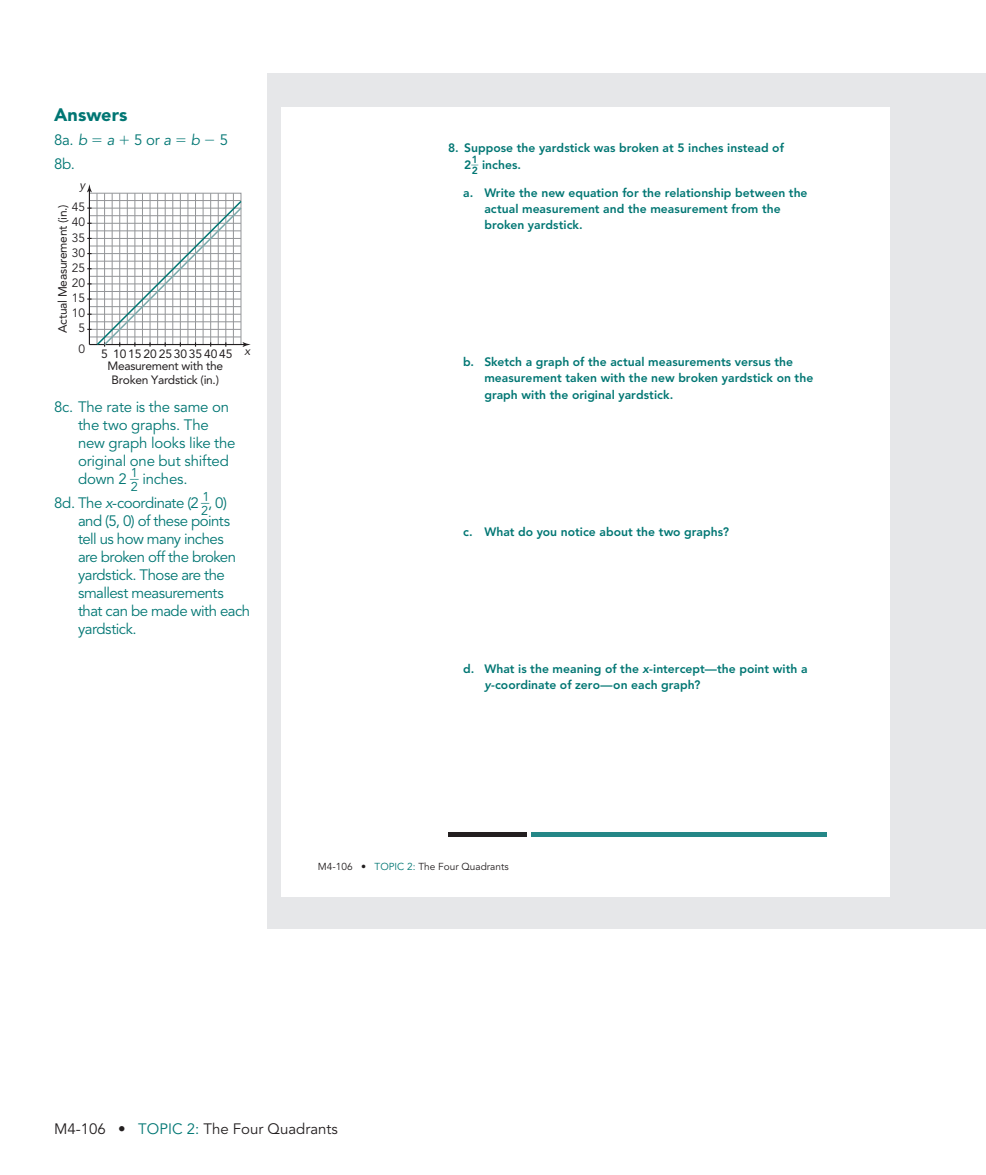
<style>
.page{position:relative;width:986px;height:1175px;background:#fff}
.page>*{position:absolute;margin:0;border:0;box-sizing:border-box;transform-origin:0 0}
.t1{font:900 18px "Avenir LT Std";letter-spacing:.01em;color:#007673}
.t2{font:15px/18px "Avenir LT Std";letter-spacing:-.025em;color:#007673}
.t3{font:15px "Avenir LT Std";color:#231f20}
.t4{font:italic 15px "Avenir LT Std";color:#007673}
.t5{font:12.75px "Avenir LT Std";color:#007673}
.t6{font:800 12.15px/16.2px "Avenir LT Std";color:#007673}
.t7{font:12px/14.4px "Avenir LT Std";letter-spacing:-.025em;color:#231f20;text-align:center}
.t8{font:12px/15.1px "Avenir LT Std";color:#231f20;text-align:center}
.t9{font:12px "Avenir LT Std";color:#231f20}
.t10{font:italic 12px "Avenir LT Std";color:#231f20}
.t11{font:800 10.35px/10.2px "Avenir LT Std";color:#007673;text-align:right;scale:.69 1}
.t12{font:10.05px "Avenir LT Std";color:#231f20}
.s1{font-style:italic}
.s2{font-size:12.15px}
.s3{color:#007673}
</style>
<div class="page">
<div style="left:267px;top:73px;width:719px;height:856px;background:#e6e7e9"></div>
<div style="left:281px;top:107px;width:609px;height:789px;background:#fff"></div>
<hr style="left:531px;top:832px;width:295px;height:4px;background:#248787">
<hr style="left:448px;top:832px;width:79px;height:4px;background:#231f20">
<svg style="left:87px;top:184px;width:164px;height:163px"></svg>
<h1 class="t1" style="left:54px;top:107px;width:75px">Answers</h1>
<p class="t2" style="left:54px;top:131px;width:35px">8a. <span class="s1">b</span></p>
<p class="t4" style="left:107px;top:133px;width:9px">a</p>
<p class="t2" style="left:134px;top:131px;width:38px">5 or <span class="s1">a</span></p>
<p class="t4" style="left:191px;top:133px;width:11px">b</p>
<p class="t2" style="left:220px;top:131px;width:10px">5</p>
<p class="t2" style="left:54px;top:155px;width:23px">8b.</p>
<p class="t10" style="left:79px;top:178px;width:7px">y</p>
<p class="t8" style="left:72px;top:200px;width:15px">45</p>
<p class="t7" style="left:55px;top:333px;width:130px;rotate:-90deg">Actual Measurement (in.)</p>
<p class="t8" style="left:72px;top:215px;width:15px">40</p>
<p class="t8" style="left:72px;top:230px;width:15px">35</p>
<p class="t8" style="left:72px;top:245px;width:15px">30</p>
<p class="t8" style="left:72px;top:260px;width:15px">25</p>
<p class="t8" style="left:72px;top:305px;width:15px">10<br>5</p>
<p class="t8" style="left:72px;top:275px;width:15px">20</p>
<p class="t8" style="left:72px;top:290px;width:15px">15</p>
<p class="t8" style="left:78px;top:341px;width:8px">0</p>
<p class="t9" style="left:101px;top:346px;width:133px">5 10 15 20 2530 35 40 45</p>
<p class="t10" style="left:244px;top:343px;width:7px">x</p>
<p class="t7" style="left:107px;top:358px;width:117px">Measurement with the<br>Broken Yardstick (in.)</p>
<p class="t2" style="left:78px;top:398px;width:159px;text-indent:-24px">8c. The rate is the same on the two graphs. The new graph looks like the original one but shifted down 2 <sup>__1</sup> inches.</p>
<p class="t5" style="left:131px;top:481px;width:9px">2</p>
<p class="t2" style="left:54px;top:494px;width:174px">8d. The <span class="s1">x</span>-coordinate (2 <sup>__1</sup>, 0)</p>
<p class="t5" style="left:201px;top:505px;width:9px">2</p>
<p class="t2" style="left:78px;top:512px;width:174px">and (5, 0) of these points tell us how many inches<br>are broken off the broken yardstick. Those are the smallest measurements that can be made with each yardstick.</p>
<p class="t6" style="left:448px;top:141px;width:337px">8. Suppose the yardstick was broken at 5 inches instead of</p>
<p class="t11" style="left:464px;top:156px;width:22px"><span class="s2">2</span> _ _1<br>2</p>
<p class="t6" style="left:482px;top:157px;width:41px">inches.</p>
<p class="t6" style="left:484px;top:185px;width:325px;text-indent:-21px">a. Write the new equation for the relationship between the actual measurement and the measurement from the broken yardstick.</p>
<p class="t6" style="left:484px;top:355px;width:330px;text-indent:-21px">b. Sketch a graph of the actual measurements versus the measurement taken with the new broken yardstick on the graph with the original yardstick.</p>
<p class="t6" style="left:463px;top:524px;width:267px">c. What do you notice about the two graphs?</p>
<p class="t6" style="left:484px;top:661px;width:325px;text-indent:-21px">d. What is the meaning of the <span class="s1">x</span>-intercept—the point with a <span class="s1">y</span>-coordinate of zero—on each graph?</p>
<p class="t12" style="left:318px;top:861px;width:192px">M4-106 • <span class="s3">TOPIC 2:</span> The Four Quadrants</p>
<p class="t3" style="left:54px;top:1122px;width:285px">M4-106 • <span class="s3">TOPIC 2:</span> The Four Quadrants</p>
</div>
